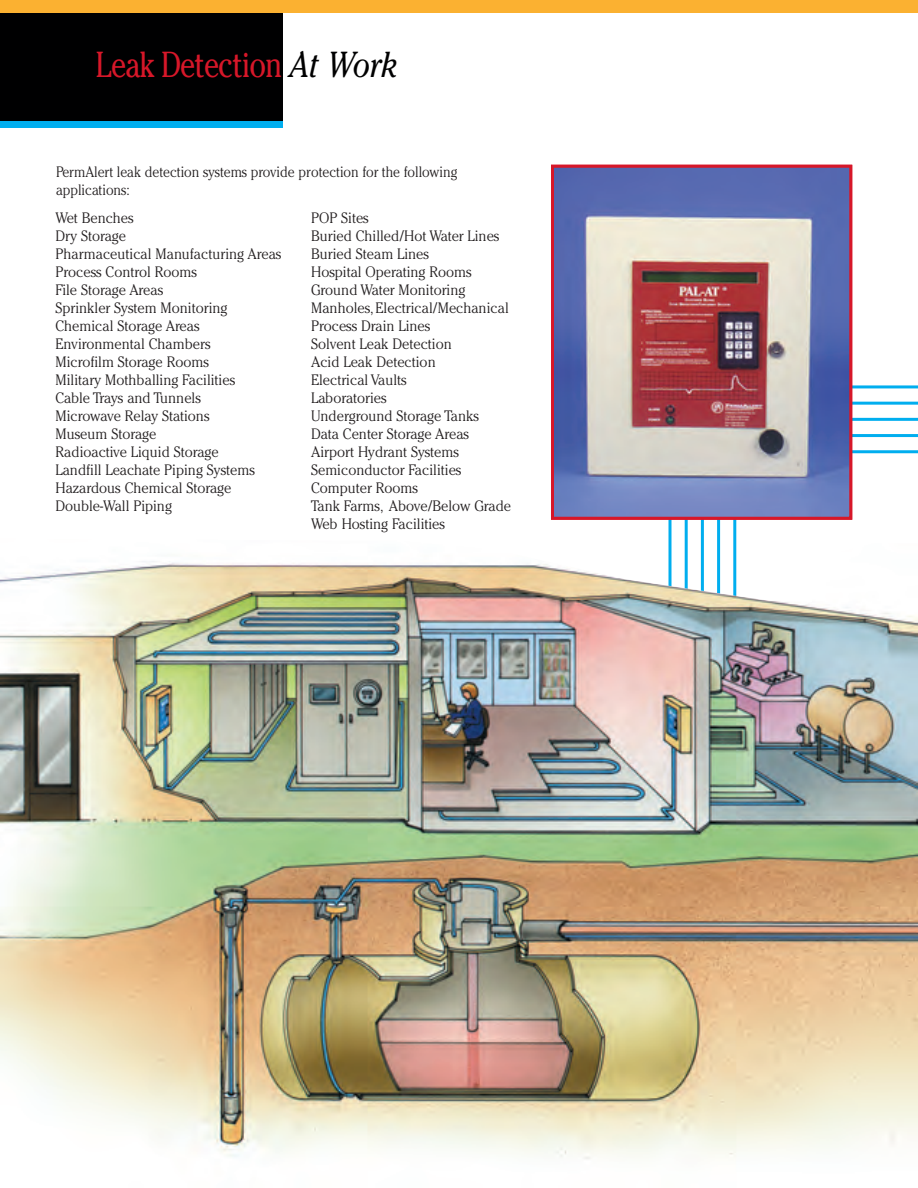
<style>
.page{position:relative;width:918px;height:1188px;background:#fff}
.page>*{position:absolute;margin:0;border:0;box-sizing:border-box;transform-origin:0 0}
.t1{font:36px "Cheltenham";letter-spacing:-.025em;color:#d71729;scale:.8 1}
.t2{font:300 15px/18px "Cheltenham";color:#231f20;scale:.95 1}
.t3{font:300 15px/18px "Cheltenham";color:#231f20;scale:.9 1}
.s1{font-style:italic;color:#000001}
</style>
<div class="page">
<hr style="left:669px;top:519px;width:3px;height:73px;background:#00aeef">
<hr style="left:685px;top:518px;width:3px;height:77px;background:#00aeef">
<hr style="left:701px;top:519px;width:3px;height:78px;background:#00aeef">
<hr style="left:717px;top:519px;width:3px;height:81px;background:#00aeef">
<hr style="left:733px;top:519px;width:3px;height:83px;background:#00aeef">
<div style="left:0;top:11px;width:284px;height:113px;background:#000001"></div>
<img style="left:0;top:539px;width:918px;height:620px">
<hr style="left:851px;top:385px;width:67px;height:3px;background:#00aeef">
<hr style="left:850px;top:402px;width:68px;height:3px;background:#00aeef">
<hr style="left:851px;top:418px;width:67px;height:3px;background:#00aeef">
<hr style="left:850px;top:434px;width:68px;height:3px;background:#00aeef">
<hr style="left:850px;top:450px;width:68px;height:3px;background:#00aeef">
<div style="left:0;top:0;width:918px;height:14px;background:#fbb131"></div>
<div style="left:0;top:122px;width:284px;height:6px;background:#00aeef"></div>
<img style="left:555px;top:169px;width:293px;height:347px">
<div style="left:551px;top:165px;width:301px;height:355px;border:3px solid #d71729"></div>
<h1 class="t1" style="left:96px;top:43px;width:378px">Leak Detection <span class="s1">At Work</span></h1>
<p class="t3" style="left:56px;top:164px;width:447px">PermAlert leak detection systems provide protection for the following applications:</p>
<p class="t2" style="left:56px;top:210px;width:239px">Wet Benches<br>Dry Storage<br>Pharmaceutical Manufacturing Areas<br>Process Control Rooms<br>File Storage Areas<br>Sprinkler System Monitoring<br>Chemical Storage Areas<br>Environmental Chambers<br>Microfilm Storage Rooms<br>Military Mothballing Facilities<br>Cable Trays and Tunnels<br>Microwave Relay Stations<br>Museum Storage<br>Radioactive Liquid Storage<br>Landfill Leachate Piping Systems<br>Hazardous Chemical Storage<br>Double-Wall Piping</p>
<p class="t2" style="left:311px;top:210px;width:212px">POP Sites<br>Buried Chilled/Hot Water Lines<br>Buried Steam Lines<br>Hospital Operating Rooms<br>Ground Water Monitoring<br>Manholes, Electrical/Mechanical<br>Process Drain Lines<br>Solvent Leak Detection<br>Acid Leak Detection<br>Electrical Vaults<br>Laboratories<br>Underground Storage Tanks<br>Data Center Storage Areas<br>Airport Hydrant Systems<br>Semiconductor Facilities<br>Computer Rooms<br>Tank Farms, Above/Below Grade<br>Web Hosting Facilities</p>
</div>
